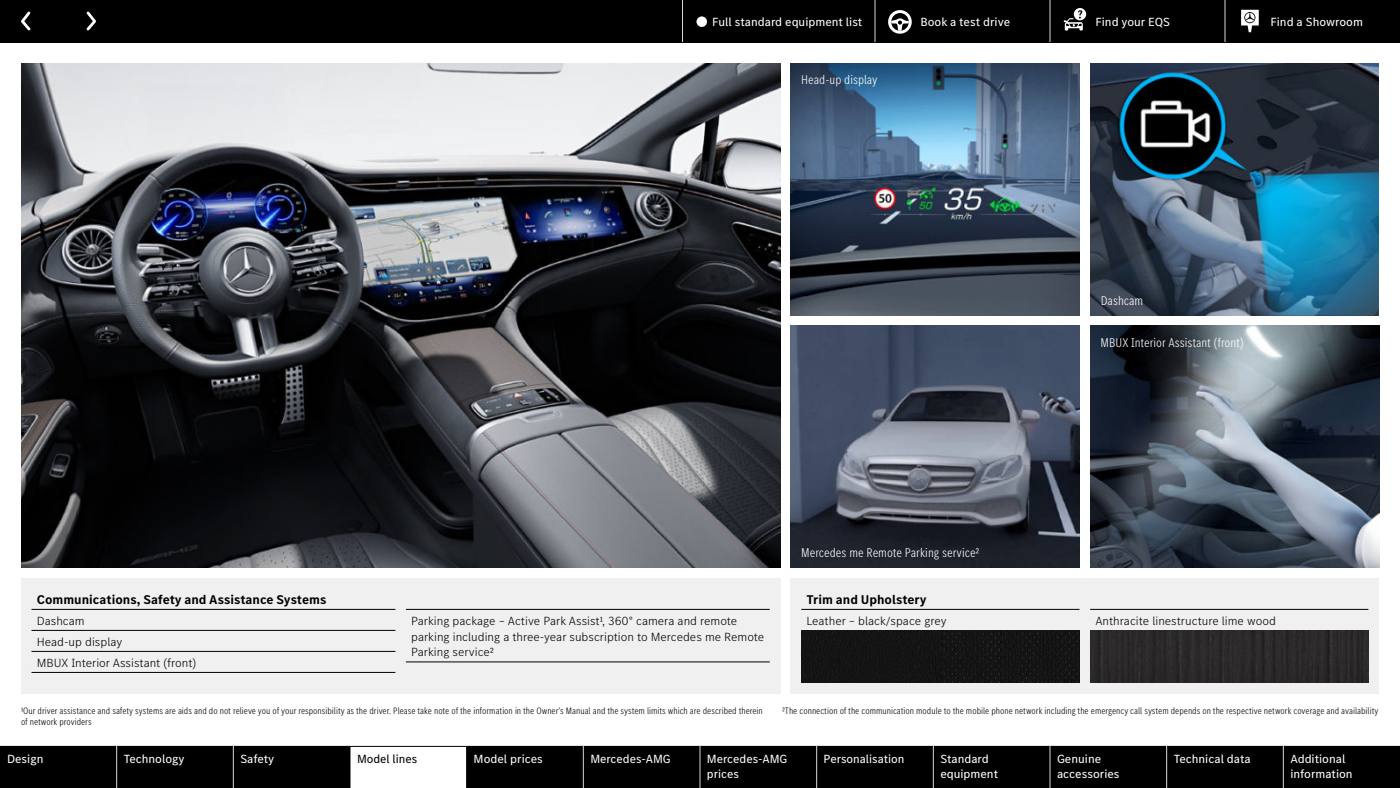
<style>
.page{position:relative;width:1400px;height:788px;background:#fff}
.page>*{position:absolute;margin:0;border:0;box-sizing:border-box;transform-origin:0 0}
.t1{font:300 condensed 13.12px "MB Corpo S Text";color:#fff}
.t2{font:700 13.12px "MB Corpo S Text";color:#000}
.t3{font:300 12.25px/21px "MB Corpo S Text";color:#000}
.t4{font:12.25px/14.7px "MB Corpo S Text";color:#fff}
.t5{font:12.25px "MB Corpo S Text";color:#000}
.t6{font:300 condensed 9.62px "MB Corpo S Text";color:#000}
</style>
<div class="page">
<img style="left:791px;top:326px;width:289px;height:241px">
<img style="left:791px;top:63px;width:289px;height:252px">
<img style="left:1090px;top:326px;width:289px;height:241px">
<img style="left:21px;top:63px;width:759px;height:504px">
<div style="left:791px;top:578px;width:588px;height:115px;background:#f0f0f0"></div>
<hr style="left:801px;top:609px;width:279px;height:1px;background:#000">
<div style="left:801px;top:630px;width:279px;height:52px;background:#141414"></div>
<hr style="left:1090px;top:609px;width:278px;height:1px;background:#000">
<div style="left:1090px;top:630px;width:278px;height:52px;background:#2b292a"></div>
<div style="left:21px;top:578px;width:759px;height:115px;background:#f0f0f0"></div>
<hr style="left:32px;top:609px;width:363px;height:1px;background:#000">
<hr style="left:32px;top:630px;width:363px;height:1px;background:#000">
<hr style="left:32px;top:651px;width:363px;height:1px;background:#000">
<hr style="left:32px;top:672px;width:363px;height:1px;background:#000">
<hr style="left:406px;top:661px;width:364px;height:1px;background:#000">
<hr style="left:406px;top:609px;width:364px;height:1px;background:#000">
<img style="left:1090px;top:63px;width:289px;height:252px">
<div style="left:0;top:0;width:1400px;height:42px;background:#000"></div>
<svg style="left:682px;top:0;width:577px;height:42px"></svg>
<svg style="left:0;top:746px;width:1400px;height:42px;fill:#000"></svg>
<hr style="left:1050px;top:746px;width:1px;height:42px;background:#d8d8d8">
<hr style="left:1166px;top:746px;width:1px;height:42px;background:#d8d8d8">
<hr style="left:816px;top:746px;width:1px;height:42px;background:#d8d8d8">
<hr style="left:933px;top:746px;width:1px;height:42px;background:#d8d8d8">
<hr style="left:1283px;top:746px;width:1px;height:42px;background:#d8d8d8">
<hr style="left:583px;top:746px;width:1px;height:42px;background:#d8d8d8">
<hr style="left:700px;top:746px;width:1px;height:42px;background:#d8d8d8">
<hr style="left:116px;top:746px;width:1px;height:42px;background:#d8d8d8">
<hr style="left:233px;top:746px;width:1px;height:42px;background:#d8d8d8">
<hr style="left:350px;top:746px;width:1px;height:42px;background:#000">
<hr style="left:466px;top:746px;width:1px;height:42px;background:#000">
<svg style="left:87px;top:12px;width:9px;height:18px"></svg>
<svg style="left:21px;top:12px;width:9px;height:18px"></svg>
<p class="t4" style="left:712px;top:15px;width:152px">Full standard equipment list</p>
<p class="t4" style="left:920px;top:15px;width:91px">Book a test drive</p>
<p class="t4" style="left:1096px;top:15px;width:76px">Find your EQS</p>
<p class="t4" style="left:1271px;top:15px;width:94px">Find a Showroom</p>
<h1 class="t1" style="left:801px;top:73px;width:78px">Head-up display</h1>
<h1 class="t1" style="left:1101px;top:294px;width:44px">Dashcam</h1>
<h1 class="t1" style="left:1101px;top:336px;width:144px">MBUX Interior Assistant (front)</h1>
<h1 class="t2" style="left:37px;top:593px;width:291px">Communications, Safety and Assistance Systems</h1>
<p class="t3" style="left:37px;top:610px;width:161px">Dashcam<br>Head-up display<br>MBUX Interior Assistant (front)</p>
<p class="t3" style="left:411px;top:613px;width:355px;line-height:15.8px">Parking package – Active Park Assist¹, 360° camera and remote parking including a three-year subscription to Mercedes me Remote<br>Parking service²</p>
<h1 class="t1" style="left:801px;top:546px;width:180px">Mercedes me Remote Parking service²</h1>
<h1 class="t2" style="left:807px;top:593px;width:122px">Trim and Upholstery</h1>
<p class="t3" style="left:807px;top:610px;width:142px">Leather – black/space grey</p>
<p class="t3" style="left:1095px;top:610px;width:182px">Anthracite linestructure lime wood</p>
<p class="t6" style="left:21px;top:706px;width:743px">¹Our driver assistance and safety systems are aids and do not relieve you of your responsibility as the driver. Please take note of the information in the Owner’s Manual and the system limits which are described therein</p>
<p class="t6" style="left:782px;top:706px;width:598px">²The connection of the communication module to the mobile phone network including the emergency call system depends on the respective network coverage and availability</p>
<p class="t6" style="left:21px;top:717px;width:72px">of network providers</p>
<p class="t4" style="left:7px;top:751px;width:38px">Design</p>
<p class="t4" style="left:124px;top:751px;width:62px">Technology</p>
<p class="t4" style="left:240px;top:751px;width:36px">Safety</p>
<p class="t5" style="left:357px;top:753px;width:62px">Model lines</p>
<p class="t4" style="left:474px;top:751px;width:71px">Model prices</p>
<p class="t4" style="left:590px;top:751px;width:82px">Mercedes-AMG</p>
<p class="t4" style="left:707px;top:751px;width:82px">Mercedes-AMG prices</p>
<p class="t4" style="left:824px;top:751px;width:82px">Personalisation</p>
<p class="t4" style="left:940px;top:751px;width:59px">Standard equipment</p>
<p class="t4" style="left:1057px;top:751px;width:64px">Genuine accessories</p>
<p class="t4" style="left:1174px;top:751px;width:79px">Technical data</p>
<p class="t4" style="left:1290px;top:751px;width:64px">Additional information</p>
</div>
